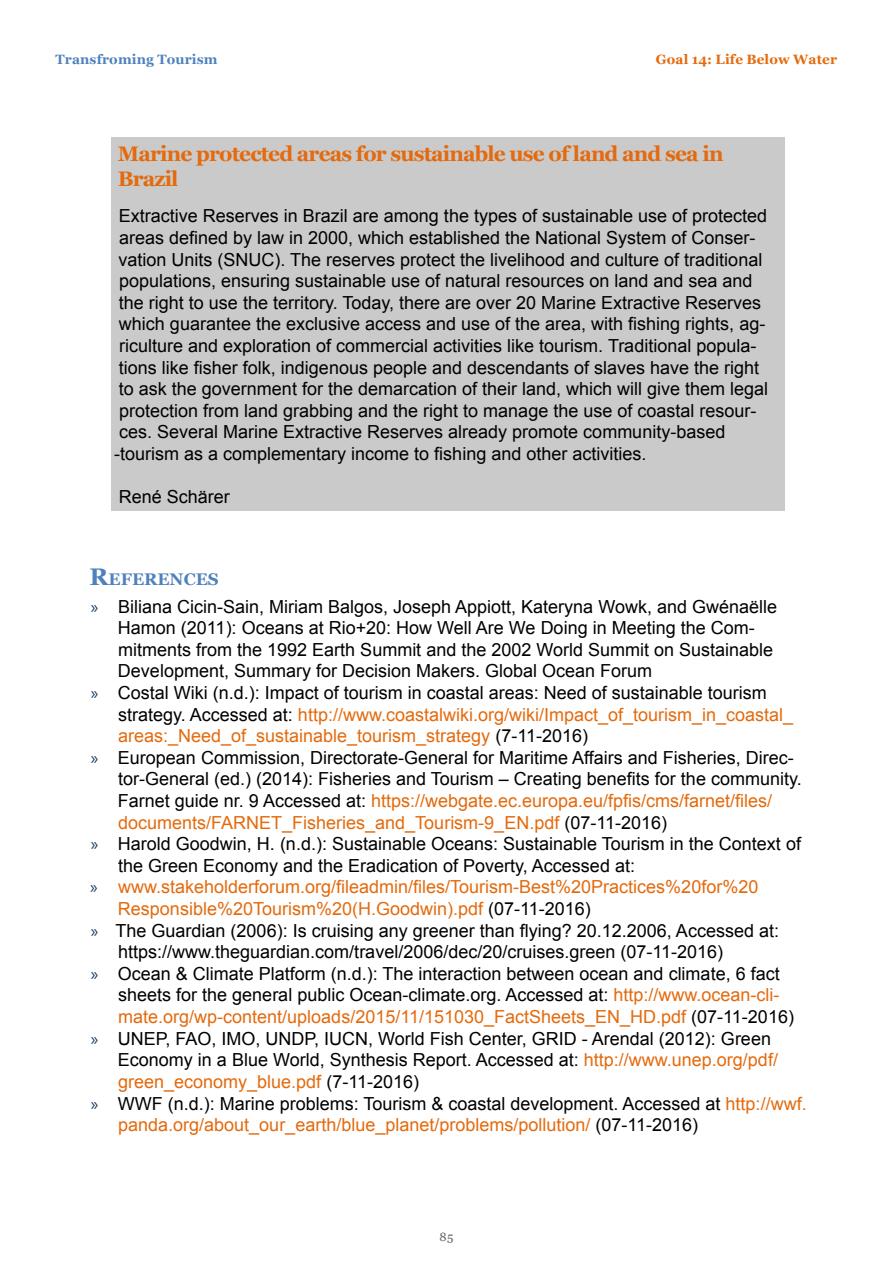
<style>
.page{position:relative;width:893px;height:1263px;background:#fff}
.page>*{position:absolute;margin:0;border:0;box-sizing:border-box;transform-origin:0 0}
.t1{font:700 21px/25.2px "Georgia";letter-spacing:-.04em;color:#e46a0d}
.t2{font:18px/21.6px "Arial";color:#000}
.t3{font:18px "Arial";color:#e46a0d}
.t4{font:700 16.8px "Georgia";color:#4f81bd}
.t5{font:700 13.5px "Georgia";letter-spacing:.01em;color:#e46a0d}
.t6{font:700 13.5px "Georgia";letter-spacing:.01em;color:#4f81bd}
.t7{font:12px "Georgia";color:#646464}
.s1{font-size:24px}
.s2{font-family:"Myriad Pro";color:#183a63}
.s3{color:#000}
.s4{color:#e46a0d}
</style>
<div class="page">
<div style="left:111px;top:137px;width:673px;height:374px;background:#cacaca"></div>
<p class="t6" style="left:55px;top:52px;width:164px">Transfroming Tourism</p>
<p class="t5" style="left:656px;top:52px;width:183px">Goal 14: Life Below Water</p>
<p class="t1" style="left:118px;top:141px;width:607px">Marine protected areas for sustainable use of land and sea in<br>Brazil</p>
<p class="t2" style="left:114px;top:205px;width:655px">Extractive Reserves in Brazil are among the types of sustainable use of protected areas defined by law in 2000, which established the National System of Conser&shy;vation Units (SNUC). The reserves protect the livelihood and culture of traditional populations, ensuring sustainable use of natural resources on land and sea and the right to use the territory. Today, there are over 20 Marine Extractive Reserves which guarantee the exclusive access and use of the area, with fishing rights, ag&shy;riculture and exploration of commercial activities like tourism. Traditional popula&shy;tions like fisher folk, indigenous people and descendants of slaves have the right to ask the government for the demarcation of their land, which will give them legal protection from land grabbing and the right to manage the use of coastal resour&shy;ces. Several Marine Extractive Reserves already promote community-based -tourism as a complementary income to fishing and other activities.</p>
<p class="t2" style="left:119px;top:486px;width:113px">René Schärer</p>
<p class="t4" style="left:89px;top:570px;width:131px"><span class="s1">R</span>EFERENCES</p>
<p class="t2" style="left:91px;top:596px;width:688px"><span class="s2">»</span> Biliana Cicin-Sain, Miriam Balgos, Joseph Appiott, Kateryna Wowk, and Gwénaëlle</p>
<p class="t2" style="left:118px;top:617px;width:638px">Hamon (2011): Oceans at Rio+20: How Well Are We Doing in Meeting the Com-</p>
<p class="t2" style="left:118px;top:639px;width:656px">mitments from the 1992 Earth Summit and the 2002 World Summit on Sustainable</p>
<p class="t2" style="left:118px;top:660px;width:536px">Development, Summary for Decision Makers. Global Ocean Forum</p>
<p class="t2" style="left:91px;top:682px;width:678px"><span class="s2">»</span> Costal Wiki (n.d.): Impact of tourism in coastal areas: Need of sustainable tourism</p>
<p class="t3" style="left:118px;top:704px;width:676px"><span class="s3">strategy. Accessed at:</span> http://www.coastalwiki.org/wiki/Impact_of_tourism_in_coastal_</p>
<p class="t3" style="left:118px;top:726px;width:471px">areas:_Need_of_sustainable_tourism_strategy <span class="s3">(7-11-2016)</span></p>
<p class="t2" style="left:91px;top:747px;width:705px"><span class="s2">»</span> European Commission, Directorate-General for Maritime Affairs and Fisheries, Direc-</p>
<p class="t2" style="left:118px;top:768px;width:685px">tor-General (ed.) (2014): Fisheries and Tourism – Creating benefits for the community.</p>
<p class="t3" style="left:118px;top:791px;width:656px"><span class="s3">Farnet guide nr. 9 Accessed at:</span> https://webgate.ec.europa.eu/fpfis/cms/farnet/files/</p>
<p class="t3" style="left:118px;top:812px;width:550px">documents/FARNET_Fisheries_and_Tourism-9_EN.pdf <span class="s3">(07-11-2016)</span></p>
<p class="t2" style="left:91px;top:833px;width:712px"><span class="s2">»</span> Harold Goodwin, H. (n.d.): Sustainable Oceans: Sustainable Tourism in the Context of</p>
<p class="t2" style="left:118px;top:855px;width:518px">the Green Economy and the Eradication of Poverty, Accessed at:</p>
<p class="t3" style="left:90px;top:877px;width:670px"><span class="s2">»</span> www.stakeholderforum.org/fileadmin/files/Tourism-Best%20Practices%20for%20</p>
<p class="t3" style="left:118px;top:899px;width:474px">Responsible%20Tourism%20(H.Goodwin).pdf <span class="s3">(07-11-2016)</span></p>
<p class="t2" style="left:91px;top:920px;width:690px"><span class="s2">»</span> The Guardian (2006): Is cruising any greener than flying? 20.12.2006, Accessed at:</p>
<p class="t2" style="left:118px;top:941px;width:606px">https://www.theguardian.com/travel/2006/dec/20/cruises.green (07-11-2016)</p>
<p class="t2" style="left:91px;top:963px;width:690px"><span class="s2">»</span> Ocean &amp; Climate Platform (n.d.): The interaction between ocean and climate, 6 fact</p>
<p class="t2" style="left:118px;top:984px;width:663px">sheets for the general public Ocean-climate.org. Accessed at: <span class="s4">http://www.ocean-cli-</span></p>
<p class="t3" style="left:118px;top:1007px;width:677px">mate.org/wp-content/uploads/2015/11/151030_FactSheets_EN_HD.pdf <span class="s3">(07-11-2016)</span></p>
<p class="t2" style="left:91px;top:1028px;width:682px"><span class="s2">»</span> UNEP, FAO, IMO, UNDP, IUCN, World Fish Center, GRID - Arendal (2012): Green</p>
<p class="t2" style="left:118px;top:1049px;width:661px">Economy in a Blue World, Synthesis Report. Accessed at: <span class="s4">http://www.unep.org/pdf/</span></p>
<p class="t3" style="left:118px;top:1071px;width:302px">green_economy_blue.pdf <span class="s3">(7-11-2016)</span></p>
<p class="t2" style="left:91px;top:1092px;width:717px"><span class="s2">»</span> WWF (n.d.): Marine problems: Tourism &amp; coastal development. Accessed at <span class="s4">http://wwf.</span></p>
<p class="t3" style="left:118px;top:1115px;width:582px">panda.org/about_our_earth/blue_planet/problems/pollution/ <span class="s3">(07-11-2016)</span></p>
<p class="t7" style="left:439px;top:1229px;width:16px">85</p>
</div>
